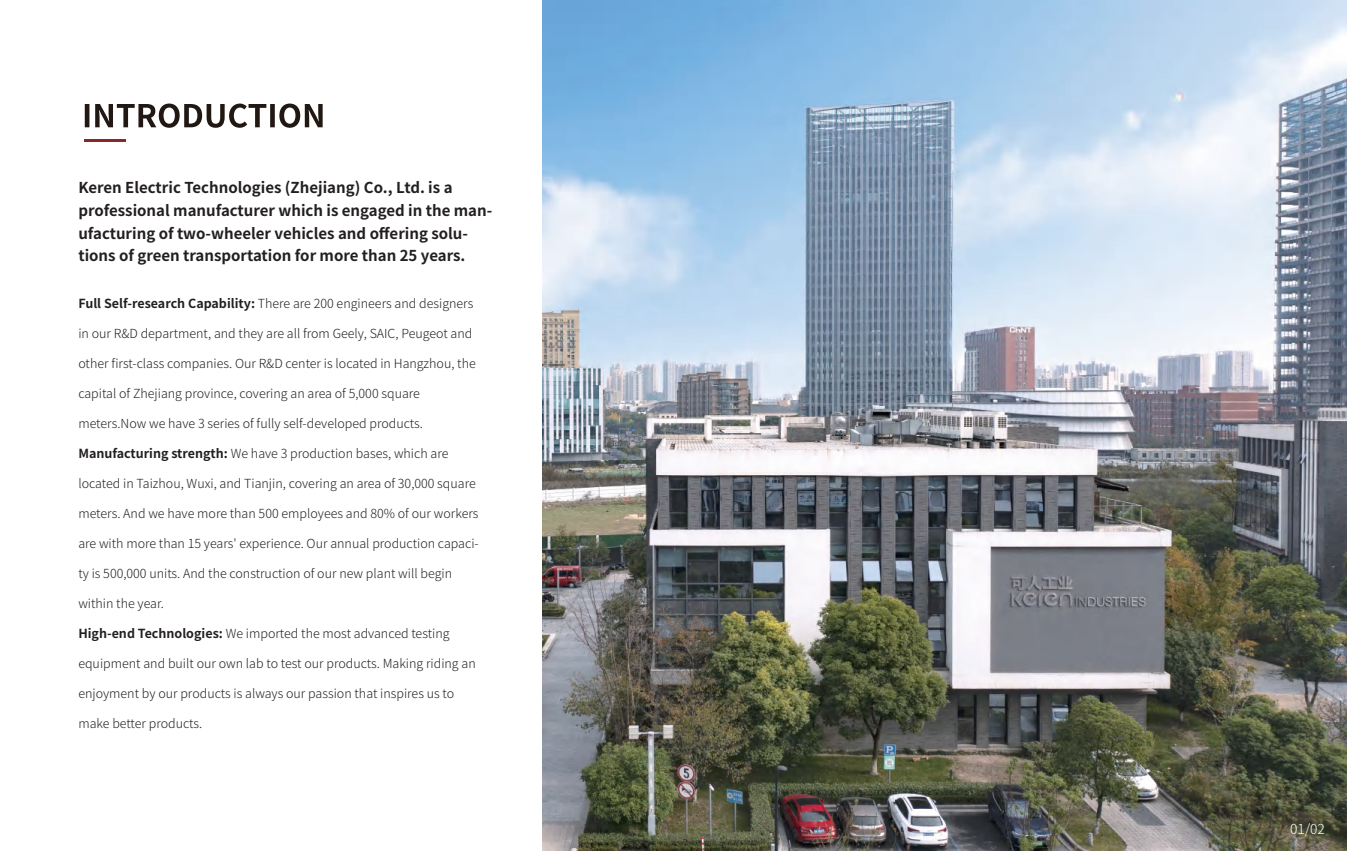
<style>
.page{position:relative;width:1347px;height:851px;background:#fff}
.page>*{position:absolute;margin:0;border:0;box-sizing:border-box;transform-origin:0 0}
.t1{font:700 15px/22.5px "Source Han Sans CN";color:#231f20}
.t2{font:300 13.75px "Source Han Sans CN";color:#fff}
.t3{font:300 12.5px "Source Han Sans CN";color:#231f20}
.s1{font-weight:700}
</style>
<div class="page">
<img style="left:543px;top:0;width:803px;height:850px">
<hr style="left:84px;top:139px;width:42px;height:2px;background:#892829">
<svg style="left:85px;top:103px;width:238px;height:25px"></svg>
<p class="t1" style="left:78px;top:177px;width:415px">Keren Electric Technologies (Zhejiang) Co., Ltd. is a professional manufacturer which is engaged in the man&shy;ufacturing of two-wheeler vehicles and offering solu&shy;tions of green transportation for more than 25 years.</p>
<p class="t3" style="left:78px;top:296px;width:396px"><span class="s1">Full Self-research Capability:</span> There are 200 engineers and designers</p>
<p class="t3" style="left:78px;top:326px;width:395px">in our R&amp;D department, and they are all from Geely, SAIC, Peugeot and</p>
<p class="t3" style="left:78px;top:356px;width:399px">other first-class companies. Our R&amp;D center is located in Hangzhou, the</p>
<p class="t3" style="left:78px;top:386px;width:343px">capital of Zhejiang province, covering an area of 5,000 square</p>
<p class="t3" style="left:78px;top:416px;width:346px">meters.Now we have 3 series of fully self-developed products.</p>
<p class="t3" style="left:78px;top:446px;width:371px"><span class="s1">Manufacturing strength:</span> We have 3 production bases, which are</p>
<p class="t3" style="left:78px;top:476px;width:399px">located in Taizhou, Wuxi, and Tianjin, covering an area of 30,000 square</p>
<p class="t3" style="left:78px;top:506px;width:402px">meters. And we have more than 500 employees and 80% of our workers</p>
<p class="t3" style="left:78px;top:536px;width:402px">are with more than 15 years' experience. Our annual production capaci-</p>
<p class="t3" style="left:78px;top:566px;width:375px">ty is 500,000 units. And the construction of our new plant will begin</p>
<p class="t3" style="left:78px;top:596px;width:87px">within the year.</p>
<p class="t3" style="left:78px;top:626px;width:373px"><span class="s1">High-end Technologies:</span> We imported the most advanced testing</p>
<p class="t3" style="left:78px;top:656px;width:399px">equipment and built our own lab to test our products. Making riding an</p>
<p class="t3" style="left:78px;top:686px;width:377px">enjoyment by our products is always our passion that inspires us to</p>
<p class="t3" style="left:78px;top:716px;width:125px">make better products.</p>
<p class="t2" style="left:1290px;top:821px;width:36px">01/02</p>
</div>
